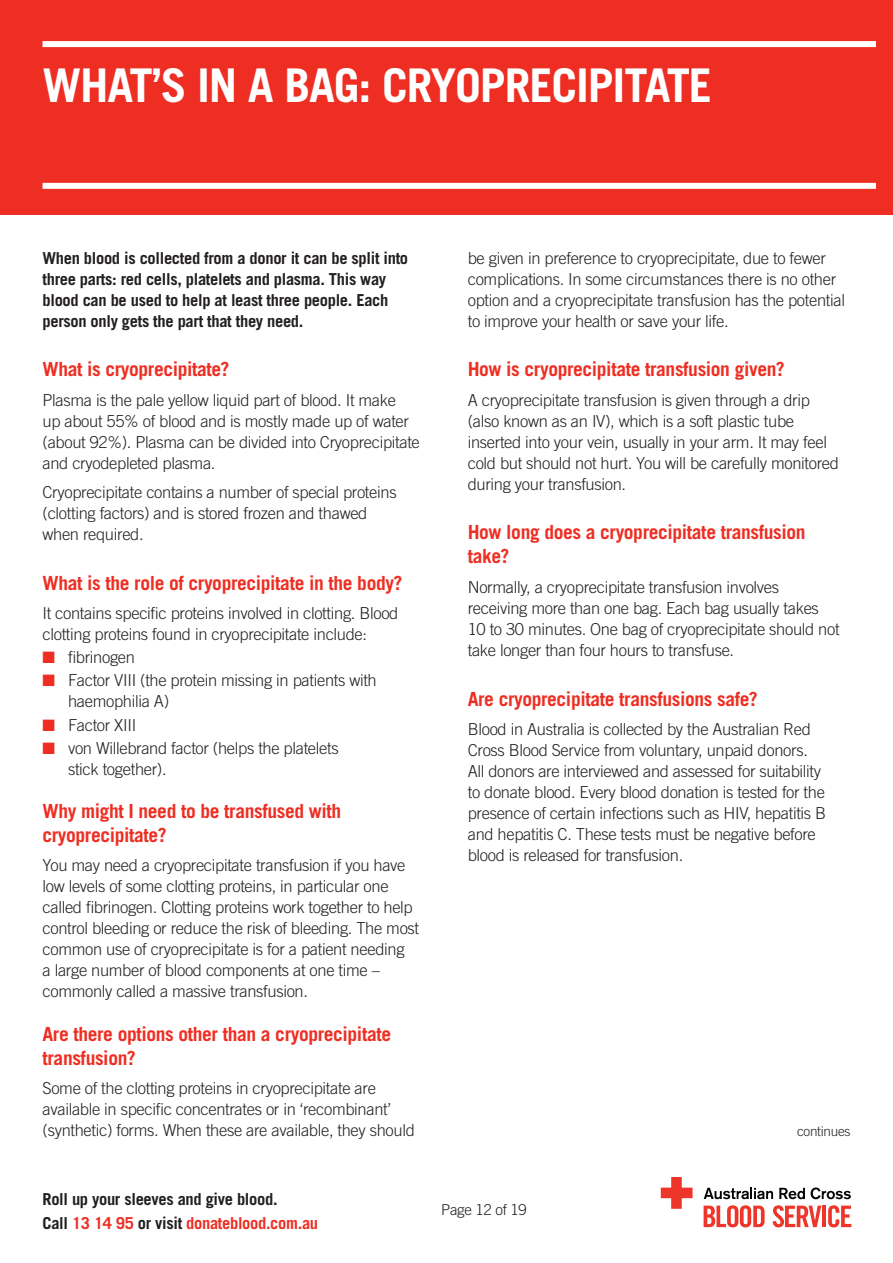
<style>
.page{position:relative;width:893px;height:1263px;background:#fff}
.page>*{position:absolute;margin:0;border:0;box-sizing:border-box;transform-origin:0 0}
.t1{font:700 46.5px "Trade Gothic";letter-spacing:-.025em;color:#fff}
.Subhead{font:700 19.5px/24px "Trade Gothic";letter-spacing:-.02em;color:#ee2e22}
.Body{font:300 16.5px/21px "Trade Gothic";letter-spacing:-.02em;color:#231f20}
.Intro_para{font:700 16.5px/21px "Trade Gothic";letter-spacing:-.02em;color:#231f20}
.t2{font:300 15px "Trade Gothic";letter-spacing:-.02em;color:#231f20}
.t3{font:300 13.5px "Trade Gothic";letter-spacing:-.02em;color:#231f20}
.s1{color:#ee2e22}
</style>
<div class="page">
<svg style="left:704px;top:1188px;width:69px;height:11px"></svg>
<svg style="left:779px;top:1188px;width:26px;height:11px"></svg>
<svg style="left:811px;top:1187px;width:40px;height:12px"></svg>
<svg style="left:704px;top:1205px;width:61px;height:22px"></svg>
<svg style="left:773px;top:1205px;width:48px;height:22px"></svg>
<hr style="left:822px;top:1205px;width:4px;height:22px;background:#ee3529">
<svg style="left:828px;top:1205px;width:23px;height:22px"></svg>
<svg style="left:661px;top:1177px;width:31px;height:32px"></svg>
<div style="left:0;top:0;width:893px;height:215px;background:#ee2e22"></div>
<div style="left:43px;top:41px;width:833px;height:6px;background:#fff"></div>
<div style="left:43px;top:183px;width:833px;height:6px;background:#fff"></div>
<p class="t1" style="left:43px;top:57px;width:671px">WHAT’S IN A BAG: CRYOPRECIPITATE</p>
<p class="Intro_para" style="left:43px;top:247px;width:367px">When blood is collected from a donor it can be split into three parts: red cells, platelets and plasma. This way blood can be used to help at least three people. Each person only gets the part that they need.</p>
<p class="Subhead" style="left:43px;top:357px;width:189px">What is cryoprecipitate?</p>
<p class="Body" style="left:43px;top:389px;width:379px">Plasma is the pale yellow liquid part of blood. It make<br>up about 55% of blood and is mostly made up of water (about 92%). Plasma can be divided into Cryoprecipitate and cryodepleted plasma.</p>
<p class="Body" style="left:43px;top:482px;width:356px">Cryoprecipitate contains a number of special proteins (clotting factors) and is stored frozen and thawed when required.</p>
<p class="Subhead" style="left:43px;top:570px;width:361px">What is the role of cryoprecipitate in the body?</p>
<p class="Body" style="left:43px;top:603px;width:357px">It contains specific proteins involved in clotting. Blood clotting proteins found in cryoprecipitate include:</p>
<p class="Body" style="left:43px;top:647px;width:94px"><span class="s1">■</span> fibrinogen</p>
<p class="Body" style="left:68px;top:670px;width:310px;text-indent:-26px"><span class="s1">■</span> Factor VIII (the protein missing in patients with haemophilia A)</p>
<p class="Body" style="left:43px;top:714px;width:95px"><span class="s1">■</span> Factor XIII</p>
<p class="Body" style="left:68px;top:737px;width:272px;text-indent:-26px"><span class="s1">■</span> von Willebrand factor (helps the platelets stick together).</p>
<p class="Subhead" style="left:43px;top:799px;width:300px">Why might I need to be transfused with cryoprecipitate?</p>
<p class="Body" style="left:43px;top:855px;width:378px">You may need a cryoprecipitate transfusion if you have low levels of some clotting proteins, in particular one called fibrinogen. Clotting proteins work together to help control bleeding or reduce the risk of bleeding. The most common use of cryoprecipitate is for a patient needing<br>a large number of blood components at one time – commonly called a massive transfusion.</p>
<p class="Subhead" style="left:43px;top:1021px;width:350px">Are there options other than a cryoprecipitate transfusion?</p>
<p class="Body" style="left:43px;top:1077px;width:374px">Some of the clotting proteins in cryoprecipitate are available in specific concentrates or in ‘recombinant’ (synthetic) forms. When these are available, they should</p>
<p class="Intro_para" style="left:43px;top:1186px;width:277px;line-height:24px">Roll up your sleeves and give blood.<br>Call <span class="s1">13 14 95</span> or visit <span class="s1">donateblood.com.au</span></p>
<p class="Body" style="left:468px;top:247px;width:379px">be given in preference to cryoprecipitate, due to fewer complications. In some circumstances there is no other option and a cryoprecipitate transfusion has the potential to improve your health or save your life.</p>
<p class="Subhead" style="left:468px;top:357px;width:318px">How is cryoprecipitate transfusion given?</p>
<p class="Body" style="left:468px;top:389px;width:373px">A cryoprecipitate transfusion is given through a drip (also known as an IV), which is a soft plastic tube inserted into your vein, usually in your arm. It may feel cold but should not hurt. You will be carefully monitored during your transfusion.</p>
<p class="Subhead" style="left:468px;top:520px;width:339px">How long does a cryoprecipitate transfusion take?</p>
<p class="Body" style="left:468px;top:576px;width:373px">Normally, a cryoprecipitate transfusion involves receiving more than one bag. Each bag usually takes 10 to 30 minutes. One bag of cryoprecipitate should not take longer than four hours to transfuse.</p>
<p class="Subhead" style="left:468px;top:686px;width:291px">Are cryoprecipitate transfusions safe?</p>
<p class="Body" style="left:468px;top:718px;width:360px">Blood in Australia is collected by the Australian Red Cross Blood Service from voluntary, unpaid donors.<br>All donors are interviewed and assessed for suitability to donate blood. Every blood donation is tested for the presence of certain infections such as HIV, hepatitis B and hepatitis C. These tests must be negative before blood is released for transfusion.</p>
<p class="t2" style="left:441px;top:1201px;width:87px">Page 12 of 19</p>
<p class="t3" style="left:797px;top:1123px;width:55px">continues</p>
</div>
